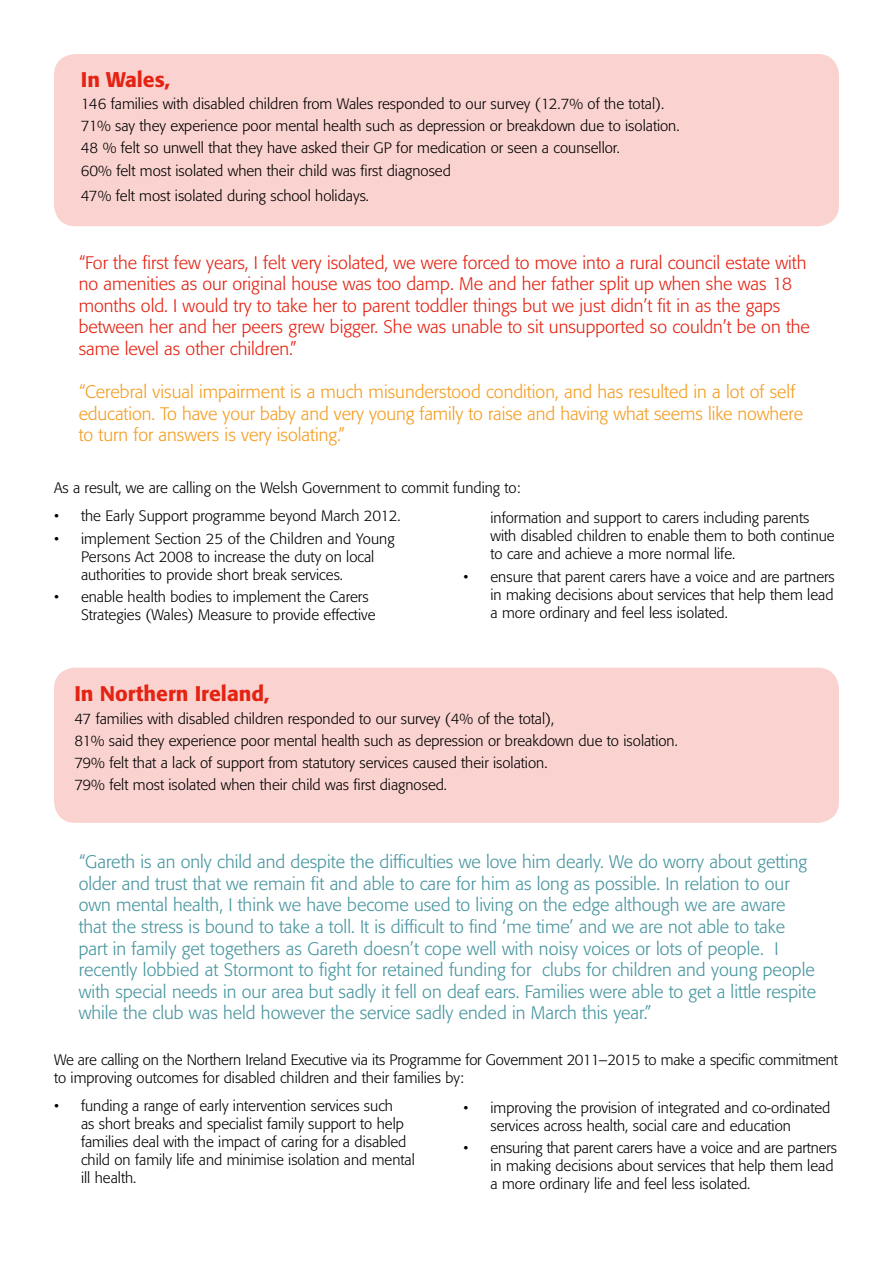
<style>
.page{position:relative;width:893px;height:1263px;background:#fff}
.page>*{position:absolute;margin:0;border:0;box-sizing:border-box;transform-origin:0 0}
.t1{font:500 21px "Formata";color:#e42313}
.t2{font:300 18px/21.6px "Formata";color:#47959f}
.t3{font:300 18px/21.6px "Formata";color:#e42313}
.t4{font:300 18px/21.6px "Formata";color:#f59d21}
.t5{font:300 15px/18px "Formata";color:#000}
</style>
<div class="page">
<div style="left:54px;top:668px;width:785px;height:155px;background:#fad3d0;border-radius:21px"></div>
<div style="left:54px;top:54px;width:785px;height:172px;background:#fad3d0;border-radius:21px"></div>
<h1 class="t1" style="left:81px;top:66px;width:91px">In Wales,</h1>
<p class="t5" style="left:81px;top:93px;width:600px;line-height:22.2px">146 families with disabled children from Wales responded to our survey (12.7% of the total).<br>71% say they experience poor mental health such as depression or breakdown due to isolation.<br>48 % felt so unwell that they have asked their GP for medication or seen a counsellor.<br>60% felt most isolated when their child was first diagnosed</p>
<p class="t5" style="left:81px;top:187px;width:290px">47% felt most isolated during school holidays.</p>
<p class="t3" style="left:79px;top:252px;width:733px">“For the first few years, I felt very isolated, we were forced to move into a rural council estate with no amenities as our original house was too damp. Me and her father split up when she was 18 months old. I would try to take her to parent toddler things but we just didn’t fit in as the gaps between her and her peers grew bigger. She was unable to sit unsupported so couldn’t be on the same level as other children.”</p>
<p class="t4" style="left:79px;top:381px;width:726px">“Cerebral visual impairment is a much misunderstood condition, and has resulted in a lot of self education. To have your baby and very young family to raise and having what seems like nowhere to turn for answers is very isolating.”</p>
<p class="t5" style="left:54px;top:479px;width:468px">As a result, we are calling on the Welsh Government to commit funding to:</p>
<p class="t5" style="left:54px;top:507px;width:348px">• the Early Support programme beyond March 2012.</p>
<p class="t5" style="left:81px;top:529px;width:315px;text-indent:-27px">• implement Section 25 of the Children and Young<br>Persons Act 2008 to increase the duty on local authorities to provide short break services.</p>
<p class="t5" style="left:81px;top:588px;width:296px;text-indent:-27px">• enable health bodies to implement the Carers<br>Strategies (Wales) Measure to provide effective</p>
<p class="t5" style="left:490px;top:509px;width:346px">information and support to carers including parents with disabled children to enable them to both continue to care and achieve a more normal life.</p>
<p class="t5" style="left:490px;top:567px;width:346px;text-align:justify;text-indent:-27px">• ensure that parent carers have a voice and are partners in making decisions about services that help them lead a more ordinary and feel less isolated.</p>
<h1 class="t1" style="left:74px;top:681px;width:197px">In Northern Ireland,</h1>
<p class="t5" style="left:74px;top:707px;width:605px;line-height:22.2px">47 families with disabled children responded to our survey (4% of the total),<br>81% said they experience poor mental health such as depression or breakdown due to isolation.<br>79% felt that a lack of support from statutory services caused their isolation.<br>79% felt most isolated when their child was first diagnosed.</p>
<p class="t2" style="left:79px;top:851px;width:739px">“Gareth is an only child and despite the difficulties we love him dearly. We do worry about getting older and trust that we remain fit and able to care for him as long as possible. In relation to our own mental health, I think we have become used to living on the edge although we are aware that the stress is bound to take a toll. It is difficult to find ‘me time’ and we are not able to take part in family get togethers as Gareth doesn’t cope well with noisy voices or lots of people. I recently lobbied at Stormont to fight for retained funding for clubs for children and young people with special needs in our area but sadly it fell on deaf ears. Families were able to get a little respite while the club was held however the service sadly ended in March this year.”</p>
<p class="t5" style="left:54px;top:1051px;width:785px">We are calling on the Northern Ireland Executive via its Programme for Government 2011–2015 to make a specific commitment to improving outcomes for disabled children and their families by:</p>
<p class="t5" style="left:81px;top:1097px;width:335px;text-indent:-27px">• funding a range of early intervention services such<br>as short breaks and specialist family support to help families deal with the impact of caring for a disabled child on family life and minimise isolation and mental ill health.</p>
<p class="t5" style="left:490px;top:1099px;width:341px;text-indent:-27px">• improving the provision of integrated and co-ordinated services across health, social care and education</p>
<p class="t5" style="left:490px;top:1139px;width:348px;text-indent:-27px">• ensuring that parent carers have a voice and are partners in making decisions about services that help them lead a more ordinary life and feel less isolated.</p>
</div>
